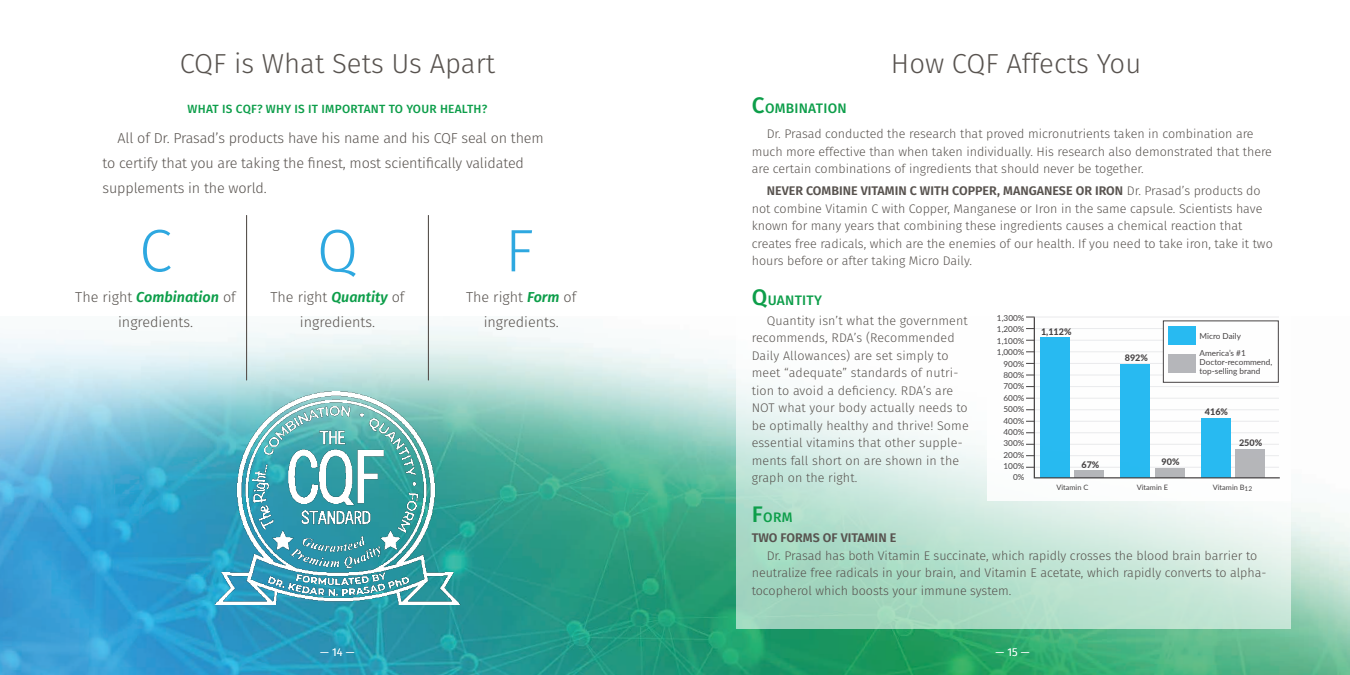
<style>
.page{position:relative;width:1350px;height:675px;background:#fff}
.page>*{position:absolute;margin:0;border:0;box-sizing:border-box;transform-origin:0 0}
.Body{font:300 60px "Fira Sans";color:#2ea8e0}
.Heading{font:300 27.5px "Fira Sans";color:#58534f}
.Body-2{font:300 14.38px/25px "Fira Sans";letter-spacing:-.01em;color:#58534f;text-align:center}
.Small_Subhead{font:500 13.75px "Fira Sans";letter-spacing:.02em;color:#0d9e4a}
.Body-3{font:300 12.5px/17.5px "Fira Sans";color:#58534f}
.Body-4{font:600 12.5px "Fira Sans";color:#58534f}
.Small_Subhead-2{font:500 11.88px "Fira Sans";letter-spacing:.02em;color:#0d9e4a}
.t1{font:300 11.25px "Fira Sans";color:#fff}
.t2{font:800 9px "Lato";color:#231f20}
.t3{font:8.25px/10.6px "Lato";color:#231f20}
.t4{font:7.38px "Lato";color:#231f20}
.s1{font-weight:600;font-style:italic;color:#0d9e4a}
.s2{font-size:22.5px}
.s3{font-weight:600}
</style>
<div class="page">
<img style="left:0;top:316px;width:1350px;height:359px">
<svg style="left:736px;top:316px;width:555px;height:313px"></svg>
<img style="left:215px;top:391px;width:245px;height:214px">
<hr style="left:246px;top:215px;width:1px;height:165px;background:#58534f">
<hr style="left:428px;top:215px;width:1px;height:165px;background:#58534f">
<div style="left:987px;top:303px;width:304px;height:198px;background:#fff"></div>
<svg style="left:1033px;top:316px;width:247px;height:163px"></svg>
<div style="left:1163px;top:321px;width:115px;height:61px;background:#fff"></div>
<div style="left:1168px;top:326px;width:27px;height:19px;background:#28baf1"></div>
<div style="left:1168px;top:354px;width:27px;height:18px;background:#b5b6ba"></div>
<p class="Heading" style="left:180px;top:44px;width:317px">CQF is What Sets Us Apart</p>
<p class="Small_Subhead-2" style="left:188px;top:99px;width:301px">WHAT IS CQF? WHY IS IT IMPORTANT TO YOUR HEALTH?</p>
<p class="Body-2" style="left:103px;top:126px;width:443px;text-align:left;text-indent:15px">All of Dr. Prasad’s products have his name and his CQF seal on them to certify that you are taking the finest, most scientifically validated supplements in the world.</p>
<p class="Body" style="left:139px;top:208px;width:35px">C</p>
<p class="Body-2" style="left:75px;top:284px;width:162px">The right <span class="s1">Combination</span> of ingredients.</p>
<p class="Body" style="left:317px;top:208px;width:43px">Q</p>
<p class="Body-2" style="left:270px;top:284px;width:136px">The right <span class="s1">Quantity</span> of ingredients.</p>
<p class="Body" style="left:505px;top:208px;width:30px">F</p>
<p class="Body-2" style="left:466px;top:284px;width:112px">The right <span class="s1">Form</span> of ingredients.</p>
<p class="Heading" style="left:891px;top:44px;width:252px">How CQF Affects You</p>
<p class="Small_Subhead" style="left:752px;top:97px;width:96px"><span class="s2">C</span>OMBINATION</p>
<p class="Body-3" style="left:752px;top:125px;width:522px;text-indent:15px">Dr. Prasad conducted the research that proved micronutrients taken in combination are much more effective than when taken individually. His research also demonstrated that there are certain combinations of ingredients that should never be together.</p>
<p class="Body-3" style="left:752px;top:182px;width:523px;text-indent:15px"><span class="s3">NEVER COMBINE VITAMIN C WITH COPPER, MANGANESE OR IRON</span> Dr. Prasad’s products do not combine Vitamin C with Copper, Manganese or Iron in the same capsule. Scientists have known for many years that combining these ingredients causes a chemical reaction that creates free radicals, which are the enemies of our health. If you need to take iron, take it two hours before or after taking Micro Daily.</p>
<p class="Small_Subhead" style="left:752px;top:289px;width:72px"><span class="s2">Q</span>UANTITY</p>
<p class="Body-3" style="left:752px;top:312px;width:219px;text-indent:15px">Quantity isn’t what the government recommends, RDA’s (Recommended Daily Allowances) are set simply to meet “adequate” standards of nutri&shy;tion to avoid a deficiency. RDA’s are NOT what your body actually needs to be optimally healthy and thrive! Some essential vitamins that other supple&shy;ments fall short on are shown in the graph on the right.</p>
<p class="Small_Subhead" style="left:752px;top:506px;width:42px"><span class="s2">F</span>ORM</p>
<p class="Body-4" style="left:752px;top:529px;width:146px">TWO FORMS OF VITAMIN E</p>
<p class="Body-3" style="left:752px;top:546px;width:516px;text-indent:15px">Dr. Prasad has both Vitamin E succinate, which rapidly crosses the blood brain barrier to neutralize free radicals in your brain, and Vitamin E acetate, which rapidly converts to alpha&shy;tocopherol which boosts your immune system.</p>
<p class="t3" style="left:997px;top:312px;width:29px">1,300%</p>
<p class="t3" style="left:997px;top:324px;width:29px">1,200%</p>
<p class="t2" style="left:1041px;top:325px;width:32px">1,112%</p>
<p class="t3" style="left:1200px;top:326px;width:48px;line-height:17.8px">Micro Daily<br>America’s #1</p>
<p class="t3" style="left:1200px;top:358px;width:74px;line-height:9px">Doctor-recommend, top-selling brand</p>
<p class="t3" style="left:997px;top:335px;width:29px">1,100%</p>
<p class="t3" style="left:997px;top:346px;width:29px">1,000%</p>
<p class="t2" style="left:1125px;top:351px;width:25px">892%</p>
<p class="t3" style="left:1004px;top:358px;width:22px">900%</p>
<p class="t3" style="left:1004px;top:369px;width:22px">800%</p>
<p class="t3" style="left:1004px;top:381px;width:22px">700%</p>
<p class="t3" style="left:1004px;top:392px;width:22px">600%</p>
<p class="t3" style="left:1004px;top:403px;width:22px">500%</p>
<p class="t2" style="left:1205px;top:405px;width:25px">416%</p>
<p class="t3" style="left:1004px;top:415px;width:22px">400%</p>
<p class="t3" style="left:1004px;top:426px;width:22px">400%</p>
<p class="t2" style="left:1239px;top:436px;width:25px">250%</p>
<p class="t3" style="left:1004px;top:438px;width:22px">300%</p>
<p class="t3" style="left:1004px;top:449px;width:22px">200%</p>
<p class="t2" style="left:1162px;top:455px;width:19px">90%</p>
<p class="t2" style="left:1081px;top:458px;width:19px">67%</p>
<p class="t3" style="left:1004px;top:461px;width:22px;text-align:right">100%<br>0%</p>
<p class="t4" style="left:1056px;top:482px;width:33px">Vitamin C</p>
<p class="t4" style="left:1137px;top:482px;width:33px">Vitamin E</p>
<p class="t4" style="left:1213px;top:482px;width:41px">Vitamin B<sub>12</sub></p>
<p class="t1" style="left:320px;top:644px;width:36px">— 14 —</p>
<p class="t1" style="left:995px;top:644px;width:36px">— 15 —</p>
</div>
